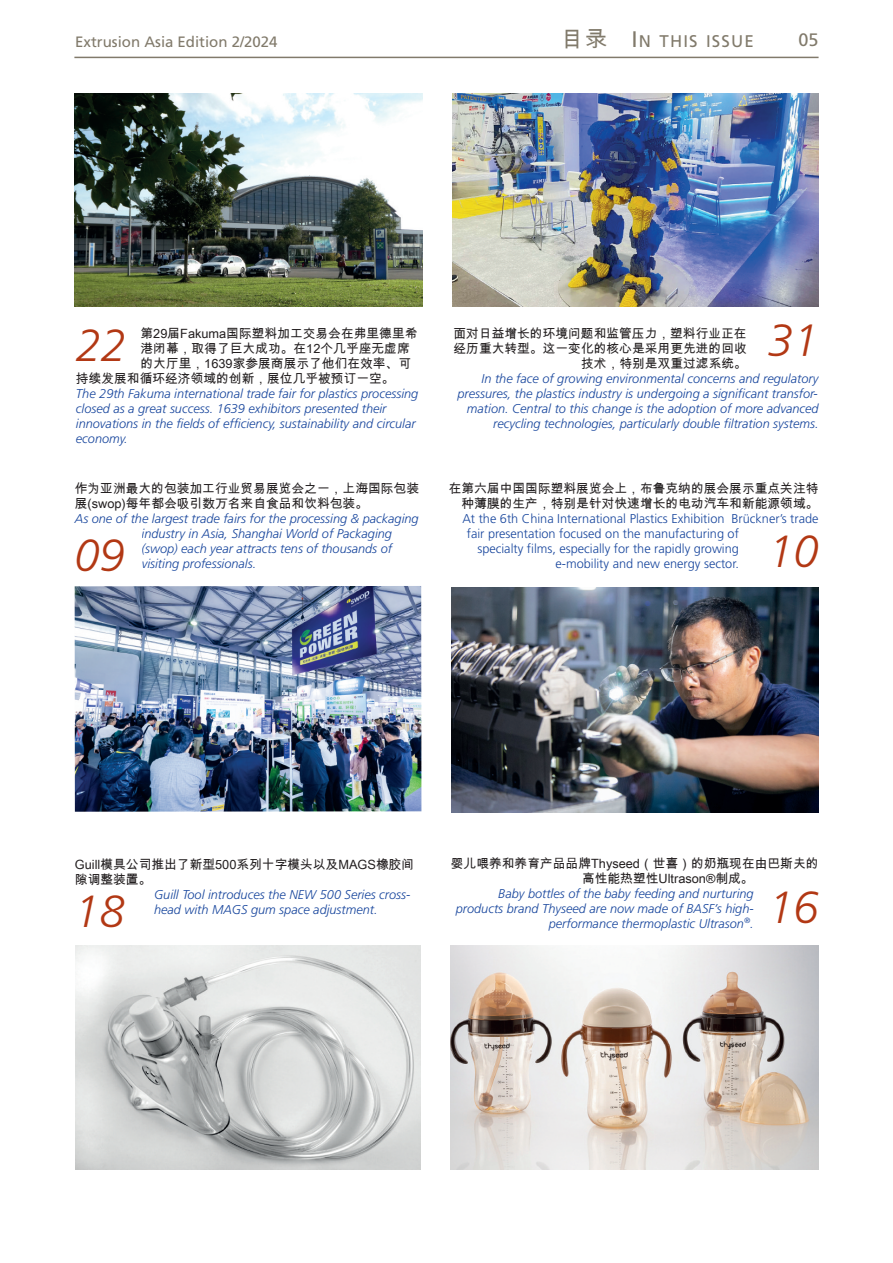
<style>
.page{position:relative;width:893px;height:1263px;background:#fff}
.page>*{position:absolute;margin:0;border:0;box-sizing:border-box;transform-origin:0 0}
.t1{font:italic 300 45px "Frutiger";color:#b23814}
.t2{font:18px "Frutiger";color:#817a6b}
.t3{font:16.8px "Frutiger";letter-spacing:.065em;color:#817a6b}
.t4{font:15px "Frutiger";color:#817a6b}
.t5{font:italic 300 12.75px/15px "Frutiger";color:#18469d}
.t6{font:12.75px/15px "Arial Unicode MS";color:#231f20}
.t7{font:300 12.75px "Frutiger";color:#18469d}
.s1{font-family:"Arial Unicode MS";font-size:22.5px}
.s2{font-size:22.5px}
</style>
<div class="page">
<hr style="left:74px;top:57px;width:745px;height:1px;background:#817a6b">
<img style="left:450px;top:946px;width:369px;height:223px">
<img style="left:451px;top:587px;width:367px;height:225px">
<img style="left:75px;top:946px;width:346px;height:223px">
<img style="left:452px;top:94px;width:367px;height:212px">
<img style="left:75px;top:586px;width:346px;height:226px">
<img style="left:74px;top:94px;width:349px;height:212px">
<p class="t4" style="left:75px;top:35px;width:204px">Extrusion Asia Edition 2/2024</p>
<h3 class="t3" style="left:561px;top:34px;width:194px"><span class="s1">目录</span> <span class="s2">I</span>N THIS ISSUE</h3>
<h2 class="t2" style="left:799px;top:33px;width:21px">05</h2>
<p class="t6" style="left:141px;top:325px;width:278px">第29届Fakuma国际塑料加工交易会在弗里德里希</p>
<p class="t6" style="left:141px;top:340px;width:271px">港闭幕，取得了巨大成功。在12个几乎座无虚席</p>
<p class="t6" style="left:141px;top:355px;width:272px">的大厅里，1639家参展商展示了他们在效率、可</p>
<p class="t6" style="left:76px;top:370px;width:320px">持续发展和循环经济领域的创新，展位几乎被预订一空。</p>
<p class="t5" style="left:76px;top:387px;width:344px">The 29th Fakuma international trade fair for plastics processing closed as a great success. 1639 exhibitors presented their innovations in the fields of efficiency, sustainability and circular economy.</p>
<h1 class="t1" style="left:76px;top:327px;width:51px">22</h1>
<h1 class="t1" style="left:768px;top:323px;width:52px">31</h1>
<p class="t6" style="left:453px;top:325px;width:295px;text-align:right">面对日益增长的环境问题和监管压力，塑料行业正在经历重大转型。这一变化的核心是采用更先进的回收技术，特别是双重过滤系统。</p>
<p class="t5" style="left:458px;top:372px;width:363px;text-align:right">In the face of growing environmental concerns and regulatory pressures, the plastics industry is undergoing a significant transfor&shy;mation. Central to this change is the adoption of more advanced recycling technologies, particularly double filtration systems.</p>
<p class="t6" style="left:75px;top:481px;width:346px">作为亚洲最大的包装加工行业贸易展览会之一，上海国际包装展(swop)每年都会吸引数万名来自食品和饮料包装。</p>
<p class="t5" style="left:142px;top:512px;width:279px;text-indent:-67px">As one of the largest trade fairs for the processing &amp; packaging industry in Asia, Shanghai World of Packaging (swop) each year attracts tens of thousands of</p>
<h1 class="t1" style="left:74px;top:537px;width:52px">09</h1>
<p class="t5" style="left:142px;top:557px;width:116px">visiting professionals.</p>
<p class="t6" style="left:449px;top:481px;width:371px;text-align:right">在第六届中国国际塑料展览会上，布鲁克纳的展会展示重点关注特种薄膜的生产，特别是针对快速增长的电动汽车和新能源领域。</p>
<p class="t7" style="left:462px;top:514px;width:358px">At the 6th China International Plastics Exhibition Brückner’s trade</p>
<p class="t7" style="left:467px;top:529px;width:274px">fair presentation focused on the manufacturing of</p>
<p class="t7" style="left:477px;top:544px;width:263px">specialty films, especially for the rapidly growing</p>
<p class="t7" style="left:555px;top:559px;width:185px">e-mobility and new energy sector.</p>
<h1 class="t1" style="left:769px;top:533px;width:51px">10</h1>
<p class="t6" style="left:75px;top:856px;width:341px">Guill模具公司推出了新型500系列十字模头以及mAGS橡胶间隙调整装置。</p>
<p class="t5" style="left:154px;top:888px;width:258px">Guill Tool introduces the NEW 500 Series cross&shy;head with MAGS gum space adjustment.</p>
<h1 class="t1" style="left:74px;top:893px;width:51px">18</h1>
<p class="t6" style="left:582px;top:855px;width:238px;text-indent:-131px">婴儿喂养和养育产品品牌thyseed（世喜）的奶瓶现在由巴斯夫的高性能热塑性Ultrason®制成。</p>
<p class="t5" style="left:456px;top:886px;width:299px;text-align:right">Baby bottles of the baby feeding and nurturing products brand Thyseed are now made of BASF’s high&shy;performance thermoplastic Ultrason<sup>®</sup>.</p>
<h1 class="t1" style="left:769px;top:889px;width:51px">16</h1>
</div>
